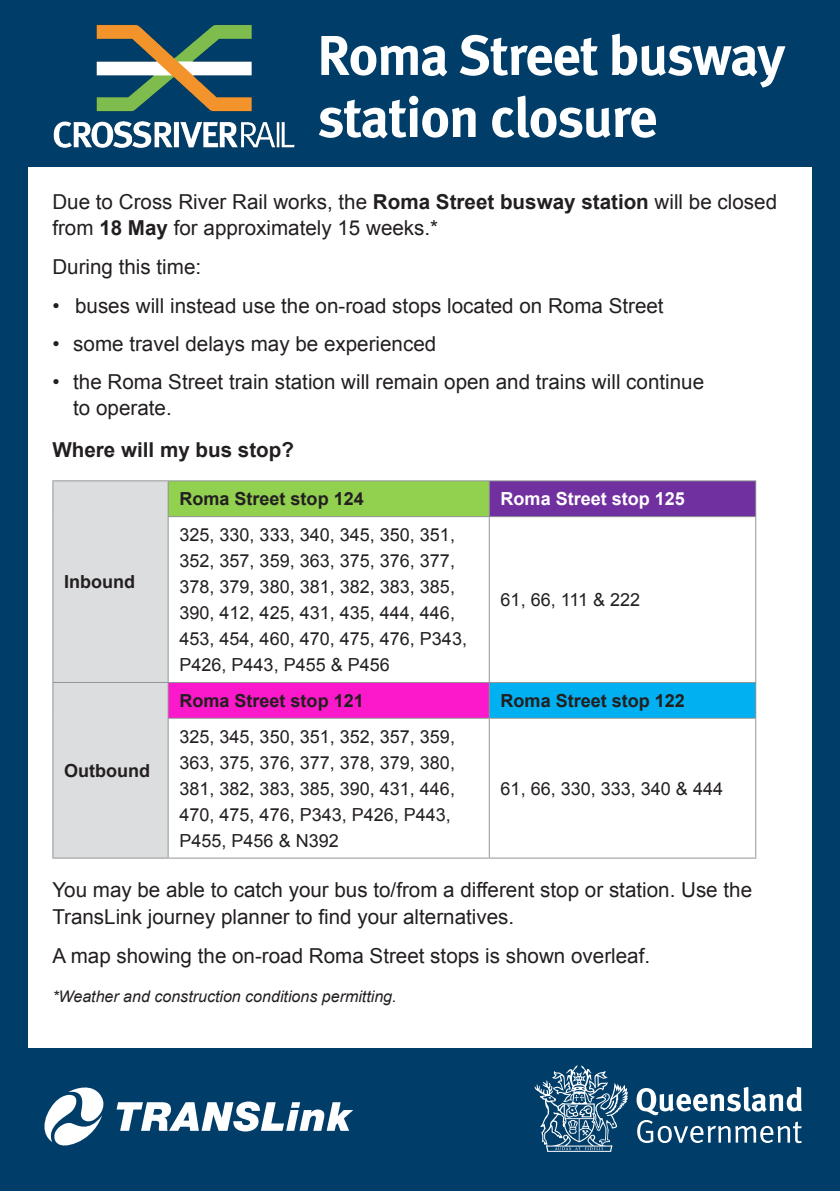
<style>
.page{position:relative;width:840px;height:1191px;background:#fff}
.page>*{position:absolute;margin:0;border:0;box-sizing:border-box;transform-origin:0 0}
.Heading{font:700 56px/62px "Meta";letter-spacing:-.025em;color:#fff}
.Body_Copy{font:20.6px/26.4px "Arial";color:#231f20}
.Body_Copy-2{font:700 20.6px "Arial";color:#231f20}
.Table_copy{font:18px/26px "Arial";color:#231f20}
.Table_copy-2{font:700 18px "Arial";color:#231f20}
.Table_copy-3{font:700 18px "Arial";color:#fff}
.Body_Copy-3{font:italic 16px "Arial";color:#231f20}
.s1{font-weight:700}
</style>
<div class="page">
<div style="left:0;top:0;width:839px;height:1191px;background:#003e69"></div>
<svg style="left:44px;top:1087px;width:60px;height:59px"></svg>
<svg style="left:116px;top:1101px;width:237px;height:30px"></svg>
<div style="left:28px;top:168px;width:782px;height:880px;background:#fff"></div>
<img style="left:53px;top:24px;width:242px;height:124px">
<svg style="left:636px;top:1086px;width:165px;height:57px"></svg>
<svg style="left:534px;top:1065px;width:93px;height:86px"></svg>
<div style="left:53px;top:481px;width:114px;height:376px;background:#dcdddf"></div>
<div style="left:168px;top:481px;width:321px;height:35px;background:#92d050"></div>
<div style="left:489px;top:481px;width:266px;height:35px;background:#7030a0"></div>
<div style="left:168px;top:682px;width:321px;height:36px;background:#fc18cb"></div>
<div style="left:489px;top:682px;width:266px;height:36px;background:#00b0f0"></div>
<hr style="left:52px;top:480px;width:116px;height:1px;background:#939598">
<hr style="left:52px;top:481px;width:1px;height:35px;background:#939598">
<hr style="left:52px;top:516px;width:1px;height:166px;background:#939598">
<hr style="left:168px;top:480px;width:321px;height:1px;background:#939598">
<hr style="left:167px;top:481px;width:1px;height:35px;background:#939598">
<hr style="left:489px;top:480px;width:266px;height:1px;background:#939598">
<hr style="left:488px;top:481px;width:1px;height:35px;background:#939598">
<hr style="left:754px;top:481px;width:1px;height:35px;background:#939598">
<hr style="left:167px;top:516px;width:322px;height:1px;background:#939598">
<hr style="left:167px;top:517px;width:1px;height:165px;background:#939598">
<hr style="left:489px;top:516px;width:266px;height:1px;background:#939598">
<hr style="left:488px;top:517px;width:1px;height:165px;background:#939598">
<hr style="left:754px;top:517px;width:1px;height:165px;background:#939598">
<hr style="left:52px;top:682px;width:116px;height:1px;background:#939598">
<hr style="left:52px;top:683px;width:1px;height:35px;background:#939598">
<hr style="left:52px;top:718px;width:1px;height:139px;background:#939598">
<hr style="left:52px;top:857px;width:116px;height:1px;background:#939598">
<hr style="left:168px;top:682px;width:321px;height:1px;background:#939598">
<hr style="left:167px;top:683px;width:1px;height:35px;background:#939598">
<hr style="left:489px;top:682px;width:266px;height:1px;background:#939598">
<hr style="left:488px;top:683px;width:1px;height:35px;background:#939598">
<hr style="left:754px;top:683px;width:1px;height:35px;background:#939598">
<hr style="left:167px;top:718px;width:322px;height:1px;background:#939598">
<hr style="left:167px;top:719px;width:1px;height:138px;background:#939598">
<hr style="left:489px;top:718px;width:266px;height:1px;background:#939598">
<hr style="left:488px;top:719px;width:1px;height:138px;background:#939598">
<hr style="left:754px;top:719px;width:1px;height:138px;background:#939598">
<hr style="left:168px;top:857px;width:321px;height:1px;background:#939598">
<hr style="left:489px;top:857px;width:266px;height:1px;background:#939598">
<p class="Heading" style="left:317px;top:23px;width:469px">Roma Street busway station closure</p>
<p class="Body_Copy" style="left:52px;top:189px;width:725px">Due to Cross River Rail works, the <span class="s1">Roma Street busway station</span> will be closed from <span class="s1">18 May</span> for approximately 15 weeks.*</p>
<p class="Body_Copy" style="left:52px;top:254px;width:150px">During this time:</p>
<p class="Body_Copy" style="left:52px;top:293px;width:612px">• buses will instead use the on-road stops located on Roma Street</p>
<p class="Body_Copy" style="left:52px;top:331px;width:385px">• some travel delays may be experienced</p>
<p class="Body_Copy" style="left:73px;top:369px;width:632px;text-indent:-21px">• the Roma Street train station will remain open and trains will continue to operate.</p>
<p class="Body_Copy-2" style="left:52px;top:436px;width:243px">Where will my bus stop?</p>
<p class="Table_copy-2" style="left:64px;top:570px;width:72px">Inbound</p>
<p class="Table_copy-2" style="left:64px;top:758px;width:87px">Outbound</p>
<p class="Table_copy-2" style="left:179px;top:487px;width:186px">Roma Street stop 124</p>
<p class="Table_copy-3" style="left:500px;top:487px;width:186px">Roma Street stop 125</p>
<p class="Table_copy" style="left:179px;top:522px;width:289px">325, 330, 333, 340, 345, 350, 351,<br>352, 357, 359, 363, 375, 376, 377,<br>378, 379, 380, 381, 382, 383, 385,<br>390, 412, 425, 431, 435, 444, 446,<br>453, 454, 460, 470, 475, 476, P343,<br>P426, P443, P455 &amp; P456</p>
<p class="Table_copy" style="left:500px;top:587px;width:141px">61, 66, 111 &amp; 222</p>
<p class="Table_copy-2" style="left:179px;top:688px;width:186px">Roma Street stop 121</p>
<p class="Table_copy-2" style="left:500px;top:688px;width:186px">Roma Street stop 122</p>
<p class="Table_copy" style="left:179px;top:723px;width:277px">325, 345, 350, 351, 352, 357, 359,<br>363, 375, 376, 377, 378, 379, 380,<br>381, 382, 383, 385, 390, 431, 446,<br>470, 475, 476, P343, P426, P443,<br>P455, P456 &amp; N392</p>
<p class="Table_copy" style="left:500px;top:775px;width:224px">61, 66, 330, 333, 340 &amp; 444</p>
<p class="Body_Copy" style="left:52px;top:877px;width:700px">You may be able to catch your bus to/from a different stop or station. Use the<br>TransLink journey planner to find your alternatives.</p>
<p class="Body_Copy" style="left:52px;top:942px;width:599px">A map showing the on-road Roma Street stops is shown overleaf.</p>
<p class="Body_Copy-3" style="left:52px;top:985px;width:345px">*Weather and construction conditions permitting.</p>
</div>
